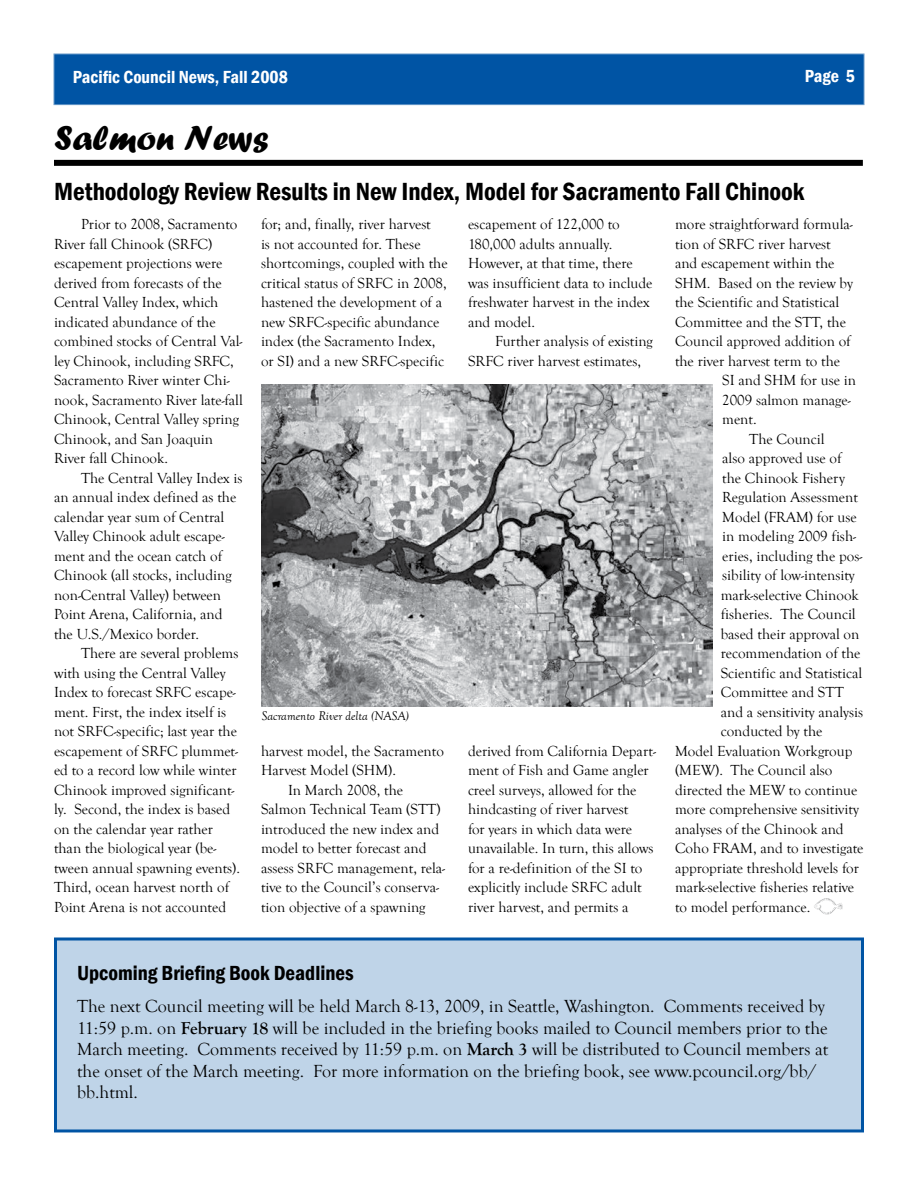
<style>
.page{position:relative;width:918px;height:1188px;background:#fff}
.page>*{position:absolute;margin:0;border:0;box-sizing:border-box;transform-origin:0 0}
.t1{font:36px "Forte";color:#000}
.t2{font:600 condensed 25.5px "Franklin Gothic";color:#000}
.t3{font:600 condensed 21px "Franklin Gothic";color:#000}
.t4{font:18px/21.6px "Goudy Old Style T";color:#000}
.t5{font:600 condensed 18px "Franklin Gothic";color:#fff}
.t6{font:15px/19.5px "Goudy Old Style T";color:#000}
.t7{font:italic 12.9px "Goudy Old Style T";color:#000}
.s1{font-weight:700}
</style>
<div class="page">
<div style="left:54px;top:54px;width:810px;height:51px;background:#0054a4"></div>
<div style="left:54px;top:54px;width:810px;height:51px;border:1px solid #6698c8"></div>
<div style="left:54px;top:160px;width:809px;height:6px;background:#000"></div>
<img style="left:814px;top:898px;width:29px;height:17px">
<div style="left:56px;top:939px;width:806px;height:192px;background:#bfd4e8"></div>
<div style="left:54px;top:938px;width:810px;height:194px;border:3px solid #0054a4"></div>
<img style="left:261px;top:384px;width:451px;height:322px">
<p class="t5" style="left:73px;top:65px;width:217px">Pacific Council News, Fall 2008</p>
<p class="t5" style="left:805px;top:64px;width:36px">Page</p>
<h1 class="t1" style="left:54px;top:117px;width:216px">Salmon News</h1>
<h2 class="t2" style="left:54px;top:174px;width:752px">Methodology Review Results in New Index, Model for Sacramento Fall Chinook</h2>
<p class="t6" style="left:54px;top:215px;width:190px;text-indent:27px">Prior to 2008, Sacramento<br>River fall Chinook (SRFC) escapement projections were derived from forecasts of the<br>Central Valley Index, which indicated abundance of the combined stocks of Central Val&shy;ley Chinook, including SRFC,<br>Sacramento River winter Chi&shy;nook, Sacramento River late-fall<br>Chinook, Central Valley spring<br>Chinook, and San Joaquin<br>River fall Chinook.</p>
<p class="t6" style="left:54px;top:469px;width:190px;text-indent:27px">The Central Valley Index is an annual index defined as the calendar year sum of Central<br>Valley Chinook adult escape&shy;ment and the ocean catch of<br>Chinook (all stocks, including non-Central Valley) between<br>Point Arena, California, and the U.S./Mexico border.</p>
<p class="t6" style="left:54px;top:644px;width:188px;text-indent:27px">There are several problems with using the Central Valley<br>Index to forecast SRFC escape&shy;ment. First, the index itself is not SRFC-specific; last year the escapement of SRFC plummet&shy;ed to a record low while winter<br>Chinook improved significant&shy;ly. Second, the index is based on the calendar year rather than the biological year (be&shy;tween annual spawning events).<br>Third, ocean harvest north of<br>Point Arena is not accounted</p>
<p class="t6" style="left:261px;top:215px;width:188px">for; and, finally, river harvest<br>is not accounted for. These shortcomings, coupled with the critical status of SRFC in 2008, hastened the development of a new SRFC-specific abundance index (the Sacramento Index, or SI) and a new SRFC-specific</p>
<p class="t6" style="left:675px;top:215px;width:179px">more straightforward formula-</p>
<p class="t6" style="left:675px;top:235px;width:157px">tion of SRFC river harvest</p>
<p class="t6" style="left:675px;top:254px;width:161px">and escapement within the</p>
<p class="t6" style="left:675px;top:274px;width:179px">SHM. Based on the review by</p>
<p class="t6" style="left:675px;top:293px;width:166px">the Scientific and Statistical</p>
<p class="t6" style="left:675px;top:313px;width:172px">Committee and the STT, the</p>
<p class="t6" style="left:675px;top:332px;width:177px">Council approved addition of</p>
<p class="t6" style="left:675px;top:352px;width:167px">the river harvest term to the</p>
<p class="t6" style="left:722px;top:371px;width:135px">SI and SHM for use in</p>
<p class="t6" style="left:722px;top:391px;width:130px">2009 salmon manage-</p>
<p class="t6" style="left:722px;top:410px;width:36px">ment.</p>
<p class="t6" style="left:749px;top:430px;width:77px">The Council</p>
<p class="t6" style="left:722px;top:449px;width:121px">also approved use of</p>
<p class="t6" style="left:722px;top:469px;width:124px">the Chinook Fishery</p>
<p class="t6" style="left:722px;top:488px;width:137px">Regulation Assessment</p>
<p class="t6" style="left:722px;top:508px;width:136px">Model (FRAM) for use</p>
<p class="t6" style="left:722px;top:527px;width:135px">in modeling 2009 fish-</p>
<p class="t6" style="left:722px;top:547px;width:142px">eries, including the pos-</p>
<p class="t6" style="left:722px;top:566px;width:134px">sibility of low-intensity</p>
<p class="t6" style="left:721px;top:586px;width:140px">mark-selective Chinook</p>
<p class="t6" style="left:721px;top:605px;width:137px">fisheries. The Council</p>
<p class="t6" style="left:721px;top:625px;width:140px">based their approval on</p>
<p class="t6" style="left:721px;top:644px;width:141px">recommendation of the</p>
<p class="t6" style="left:721px;top:664px;width:143px">Scientific and Statistical</p>
<p class="t6" style="left:721px;top:683px;width:125px">Committee and STT</p>
<p class="t6" style="left:721px;top:703px;width:144px">and a sensitivity analysis</p>
<p class="t6" style="left:721px;top:722px;width:103px">conducted by the</p>
<p class="t6" style="left:675px;top:742px;width:179px">Model Evaluation Workgroup</p>
<p class="t6" style="left:675px;top:761px;width:159px">(MEW). The Council also</p>
<p class="t6" style="left:675px;top:781px;width:184px">directed the MEW to continue</p>
<p class="t6" style="left:675px;top:800px;width:185px">more comprehensive sensitivity</p>
<p class="t6" style="left:675px;top:820px;width:170px">analyses of the Chinook and</p>
<p class="t6" style="left:675px;top:839px;width:190px">Coho FRAM, and to investigate</p>
<p class="t6" style="left:675px;top:859px;width:185px">appropriate threshold levels for</p>
<p class="t6" style="left:675px;top:878px;width:181px">mark-selective fisheries relative</p>
<p class="t6" style="left:675px;top:898px;width:137px">to model performance.</p>
<p class="t6" style="left:468px;top:215px;width:186px">escapement of 122,000 to<br>180,000 adults annually.<br>However, at that time, there was insufficient data to include freshwater harvest in the index and model.</p>
<p class="t6" style="left:468px;top:332px;width:186px;text-indent:27px">Further analysis of existing<br>SRFC river harvest estimates,</p>
<p class="t7" style="left:262px;top:709px;width:149px">Sacramento River delta (NASA)</p>
<p class="t6" style="left:261px;top:742px;width:184px">harvest model, the Sacramento</p>
<p class="t6" style="left:261px;top:761px;width:137px">Harvest Model (SHM).</p>
<p class="t6" style="left:288px;top:781px;width:117px">In March 2008, the</p>
<p class="t6" style="left:261px;top:800px;width:181px">Salmon Technical Team (STT)</p>
<p class="t6" style="left:261px;top:820px;width:180px">introduced the new index and</p>
<p class="t6" style="left:261px;top:839px;width:167px">model to better forecast and</p>
<p class="t6" style="left:261px;top:859px;width:186px">assess SRFC management, rela-</p>
<p class="t6" style="left:261px;top:878px;width:179px">tive to the Council’s conserva-</p>
<p class="t6" style="left:261px;top:898px;width:166px">tion objective of a spawning</p>
<p class="t6" style="left:468px;top:742px;width:189px">derived from California Depart&shy;ment of Fish and Game angler creel surveys, allowed for the hindcasting of river harvest<br>for years in which data were unavailable. In turn, this allows for a re-definition of the SI to explicitly include SRFC adult river harvest, and permits a</p>
<h3 class="t3" style="left:77px;top:958px;width:278px">Upcoming Briefing Book Deadlines</h3>
<p class="t4" style="left:77px;top:996px;width:753px">The next Council meeting will be held March 8-13, 2009, in Seattle, Washington. Comments received by 11:59 p.m. on <span class="s1">February 18</span> will be included in the briefing books mailed to Council members prior to the March meeting. Comments received by 11:59 p.m. on <span class="s1">March 3</span> will be distributed to Council members at the onset of the March meeting. For more information on the briefing book, see www.pcouncil.org/bb/ bb.html.</p>
</div>
